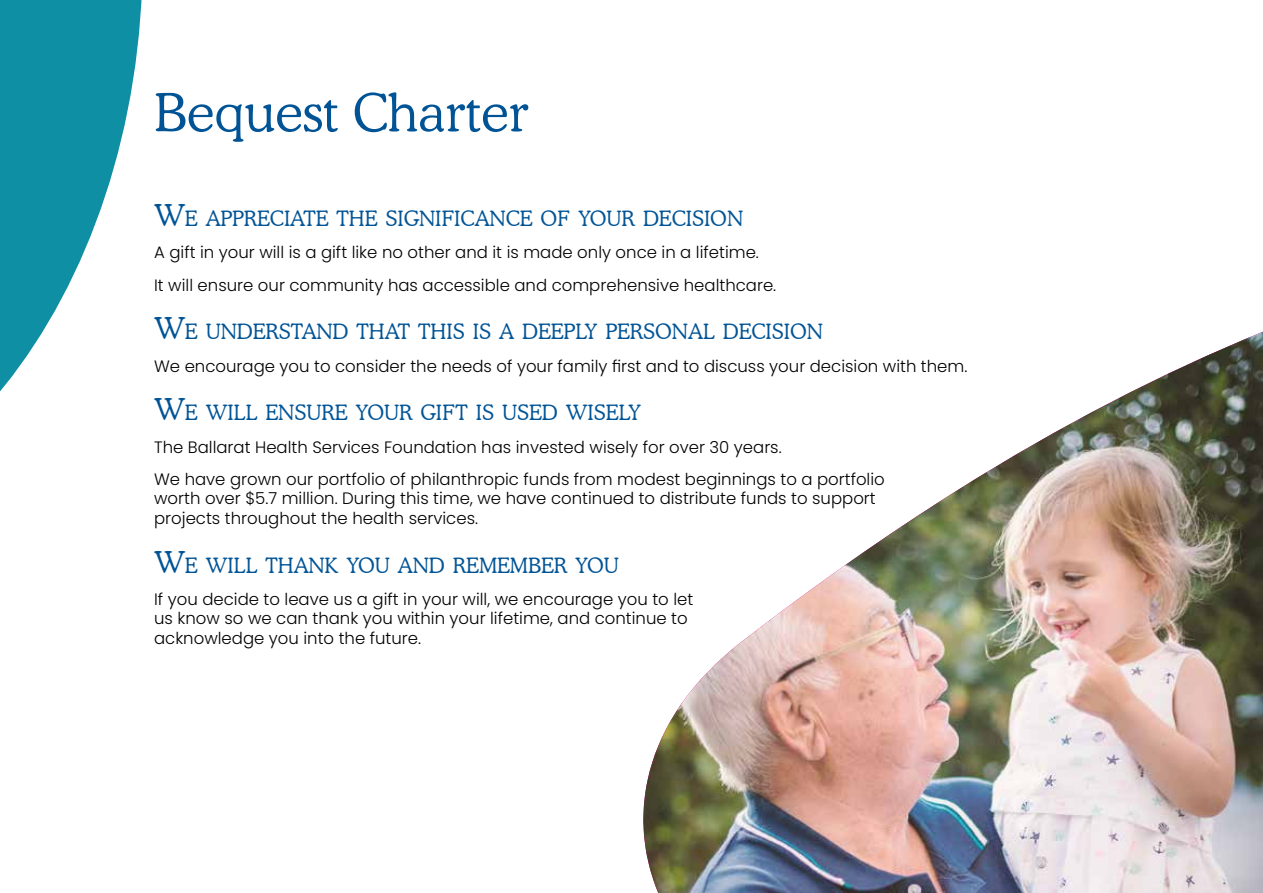
<style>
.page{position:relative;width:1263px;height:893px;background:#fff}
.page>*{position:absolute;margin:0;border:0;box-sizing:border-box;transform-origin:0 0}
.t1{font:300 52.5px "Cooper BT";color:#005496}
.t2{font:300 21px "Cooper BT";color:#005496}
.t3{font:300 16.5px/19.5px "Poppins";color:#000}
.s1{font-size:30px}
</style>
<div class="page">
<svg style="left:0;top:0;width:142px;height:392px;fill:#0f8fa4"></svg>
<img style="left:643px;top:332px;width:620px;height:561px">
<h1 class="t1" style="left:154px;top:81px;width:376px">Bequest Charter</h1>
<p class="t2" style="left:154px;top:206px;width:590px"><span class="s1">W</span>E APPRECIATE THE SIGNIFICANCE OF YOUR DECISION</p>
<p class="t3" style="left:154px;top:236px;width:624px;line-height:32.2px">A gift in your will is a gift like no other and it is made only once in a lifetime.<br>It will ensure our community has accessible and comprehensive healthcare.</p>
<p class="t2" style="left:154px;top:319px;width:670px"><span class="s1">W</span>E UNDERSTAND THAT THIS IS A DEEPLY PERSONAL DECISION</p>
<p class="t3" style="left:154px;top:356px;width:815px">We encourage you to consider the needs of your family first and to discuss your decision with them.</p>
<p class="t2" style="left:154px;top:400px;width:488px"><span class="s1">W</span>E WILL ENSURE YOUR GIFT IS USED WISELY</p>
<p class="t3" style="left:154px;top:431px;width:732px;line-height:32.2px">The Ballarat Health Services Foundation has invested wisely for over 30 years.<br>We have grown our portfolio of philanthropic funds from modest beginnings to a portfolio</p>
<p class="t3" style="left:154px;top:489px;width:723px">worth over $5.7 million. During this time, we have continued to distribute funds to support projects throughout the health services.</p>
<p class="t2" style="left:154px;top:552px;width:466px"><span class="s1">W</span>E WILL THANK YOU AND REMEMBER YOU</p>
<p class="t3" style="left:154px;top:589px;width:541px">If you decide to leave us a gift in your will, we encourage you to let us know so we can thank you within your lifetime, and continue to acknowledge you into the future.</p>
</div>
